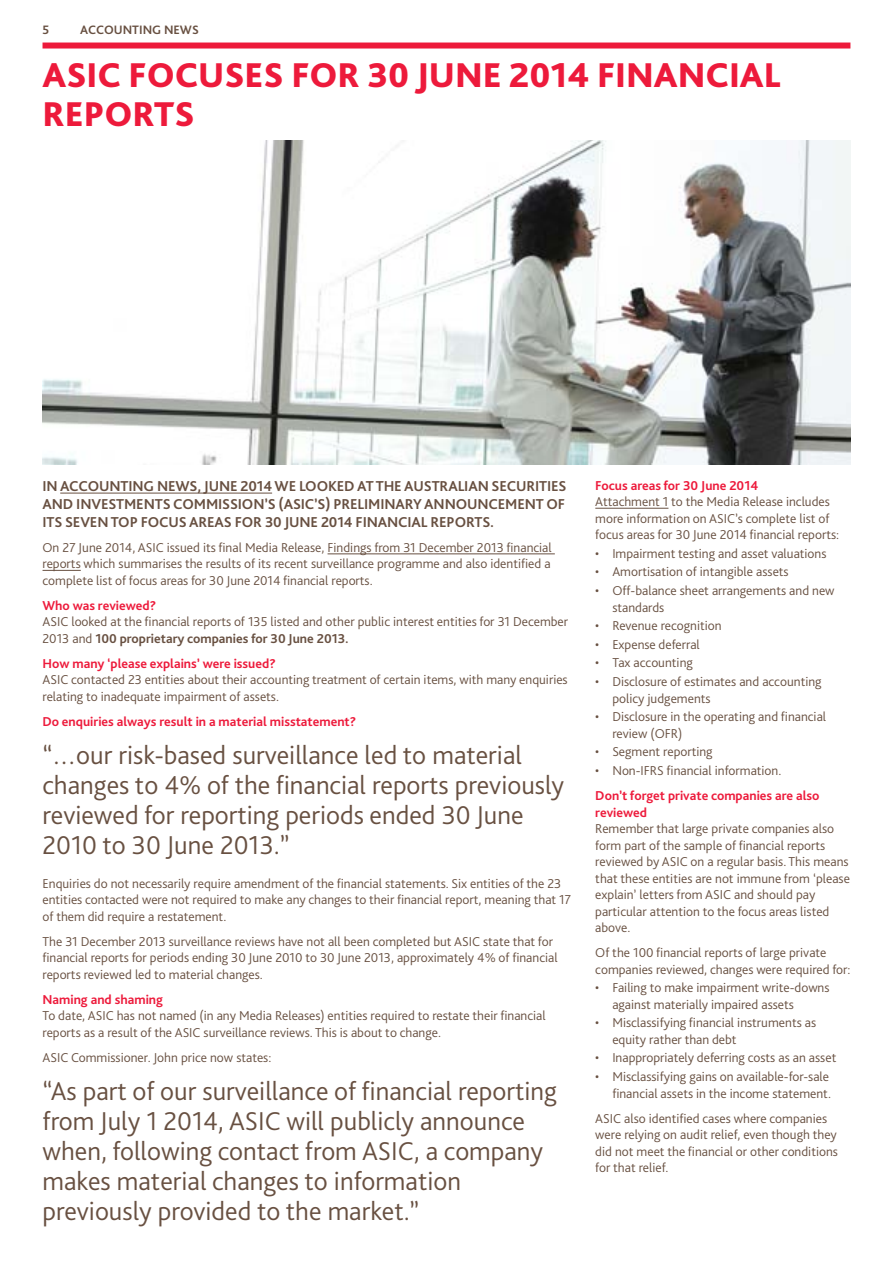
<style>
.page{position:relative;width:893px;height:1263px;background:#fff}
.page>*{position:absolute;margin:0;border:0;box-sizing:border-box;transform-origin:0 0}
.t1{font:800 36px/39px "Bliss Pro";color:#ed1a3b}
.t2{font:300 27px/30px "Bliss Pro";color:#685041}
.t3{font:700 15px/18px "Bliss Pro";letter-spacing:-.01em;color:#685041;text-align:justify}
.t4{font:300 13.5px/16.5px "Bliss Pro";color:#685041}
.t5{font:700 13.5px/16.5px "Bliss Pro";color:#ed1a3b}
.t6{font:700 12.75px "Bliss Pro";color:#685041}
.s1{font-weight:700}
</style>
<div class="page">
<div style="left:43px;top:43px;width:807px;height:6px;background:#ed1a3b"></div>
<hr style="left:60px;top:493px;width:212px;height:1px;background:#685041">
<hr style="left:328px;top:553px;width:227px;height:1px;background:#685041">
<hr style="left:43px;top:570px;width:38px;height:1px;background:#685041">
<hr style="left:595px;top:508px;width:73px;height:1px;background:#685041">
<img style="left:43px;top:141px;width:807px;height:323px">
<p class="t6" style="left:43px;top:22px;width:8px">5</p>
<p class="t6" style="left:80px;top:22px;width:120px">ACCOUNTING NEWS</p>
<h1 class="t1" style="left:43px;top:54px;width:740px">ASIC FOCUSES FOR 30 JUNE 2014 FINANCIAL<br>REPORTS</h1>
<p class="t3" style="left:43px;top:476px;width:525px">IN ACCOUNTING NEWS, JUNE 2014 WE LOOKED AT THE AUSTRALIAN SECURITIES AND INVESTMENTS COMMISSION’S (ASIC’S) PRELIMINARY ANNOUNCEMENT OF ITS SEVEN TOP FOCUS AREAS FOR 30 JUNE 2014 FINANCIAL REPORTS.</p>
<p class="t4" style="left:43px;top:539px;width:511px;text-align:justify">On 27 June 2014, ASIC issued its final Media Release, Findings from 31 December 2013 financial reports which summarises the results of its recent surveillance programme and also identified a complete list of focus areas for 30 June 2014 financial reports.</p>
<p class="t5" style="left:43px;top:597px;width:115px">Who was reviewed?</p>
<p class="t4" style="left:43px;top:613px;width:527px">ASIC looked at the financial reports of 135 listed and other public interest entities for 31 December<br>2013 and <span class="s1">100 proprietary companies for 30 June 2013.</span></p>
<p class="t5" style="left:43px;top:655px;width:235px">How many ‘please explains’ were issued?</p>
<p class="t4" style="left:43px;top:671px;width:527px">ASIC contacted 23 entities about their accounting treatment of certain items, with many enquiries relating to inadequate impairment of assets.</p>
<p class="t5" style="left:43px;top:713px;width:315px">Do enquiries always result in a material misstatement?</p>
<h2 class="t2" style="left:43px;top:740px;width:523px">“…our risk-based surveillance led to material changes to 4% of the financial reports previously reviewed for reporting periods ended 30 June 2010 to 30 June 2013.”</h2>
<p class="t4" style="left:43px;top:875px;width:530px">Enquiries do not necessarily require amendment of the financial statements. Six entities of the 23 entities contacted were not required to make any changes to their financial report, meaning that 17 of them did require a restatement.</p>
<p class="t4" style="left:43px;top:933px;width:517px">The 31 December 2013 surveillance reviews have not all been completed but ASIC state that for financial reports for periods ending 30 June 2010 to 30 June 2013, approximately 4% of financial reports reviewed led to material changes.</p>
<p class="t5" style="left:43px;top:991px;width:122px">Naming and shaming</p>
<p class="t4" style="left:43px;top:1007px;width:505px">To date, ASIC has not named (in any Media Releases) entities required to restate their financial reports as a result of the ASIC surveillance reviews. This is about to change.</p>
<p class="t4" style="left:43px;top:1049px;width:230px">ASIC Commissioner. John price now states:</p>
<h2 class="t2" style="left:43px;top:1076px;width:516px">“As part of our surveillance of financial reporting from July 1 2014, ASIC will publicly announce when, following contact from ASIC, a company makes material changes to information previously provided to the market.”</h2>
<p class="t5" style="left:595px;top:477px;width:164px">Focus areas for 30 June 2014</p>
<p class="t4" style="left:595px;top:493px;width:245px">Attachment 1 to the Media Release includes more information on ASIC’s complete list of focus areas for 30 June 2014 financial reports:</p>
<p class="t4" style="left:595px;top:545px;width:233px">• Impairment testing and asset valuations</p>
<p class="t4" style="left:595px;top:563px;width:195px">• Amortisation of intangible assets</p>
<p class="t4" style="left:612px;top:582px;width:224px;text-indent:-17px">• Off-balance sheet arrangements and new standards</p>
<p class="t4" style="left:595px;top:617px;width:128px">• Revenue recognition</p>
<p class="t4" style="left:595px;top:636px;width:106px">• Expense deferral</p>
<p class="t4" style="left:595px;top:654px;width:99px">• Tax accounting</p>
<p class="t4" style="left:612px;top:673px;width:211px;text-indent:-17px">• Disclosure of estimates and accounting policy judgements</p>
<p class="t4" style="left:612px;top:708px;width:215px;text-indent:-17px">• Disclosure in the operating and financial review (OFR)</p>
<p class="t4" style="left:595px;top:743px;width:119px">• Segment reporting</p>
<p class="t4" style="left:595px;top:762px;width:188px">• Non-IFRS financial information.</p>
<p class="t5" style="left:595px;top:787px;width:226px">Don’t forget private companies are also reviewed</p>
<p class="t4" style="left:595px;top:820px;width:256px">Remember that large private companies also form part of the sample of financial reports reviewed by ASIC on a regular basis. This means that these entities are not immune from ‘please explain’ letters from ASIC and should pay particular attention to the focus areas listed above.</p>
<p class="t4" style="left:595px;top:944px;width:257px">Of the 100 financial reports of large private companies reviewed, changes were required for:</p>
<p class="t4" style="left:612px;top:979px;width:219px;text-indent:-17px">• Failing to make impairment write-downs against materially impaired assets</p>
<p class="t4" style="left:612px;top:1014px;width:205px;text-indent:-17px">• Misclassifying financial instruments as equity rather than debt</p>
<p class="t4" style="left:595px;top:1049px;width:243px">• Inappropriately deferring costs as an asset</p>
<p class="t4" style="left:595px;top:1068px;width:237px;text-align:right">• Misclassifying gains on available-for-sale financial assets in the income statement.</p>
<p class="t4" style="left:595px;top:1109px;width:244px">ASIC also identified cases where companies were relying on audit relief, even though they did not meet the financial or other conditions for that relief.</p>
</div>
